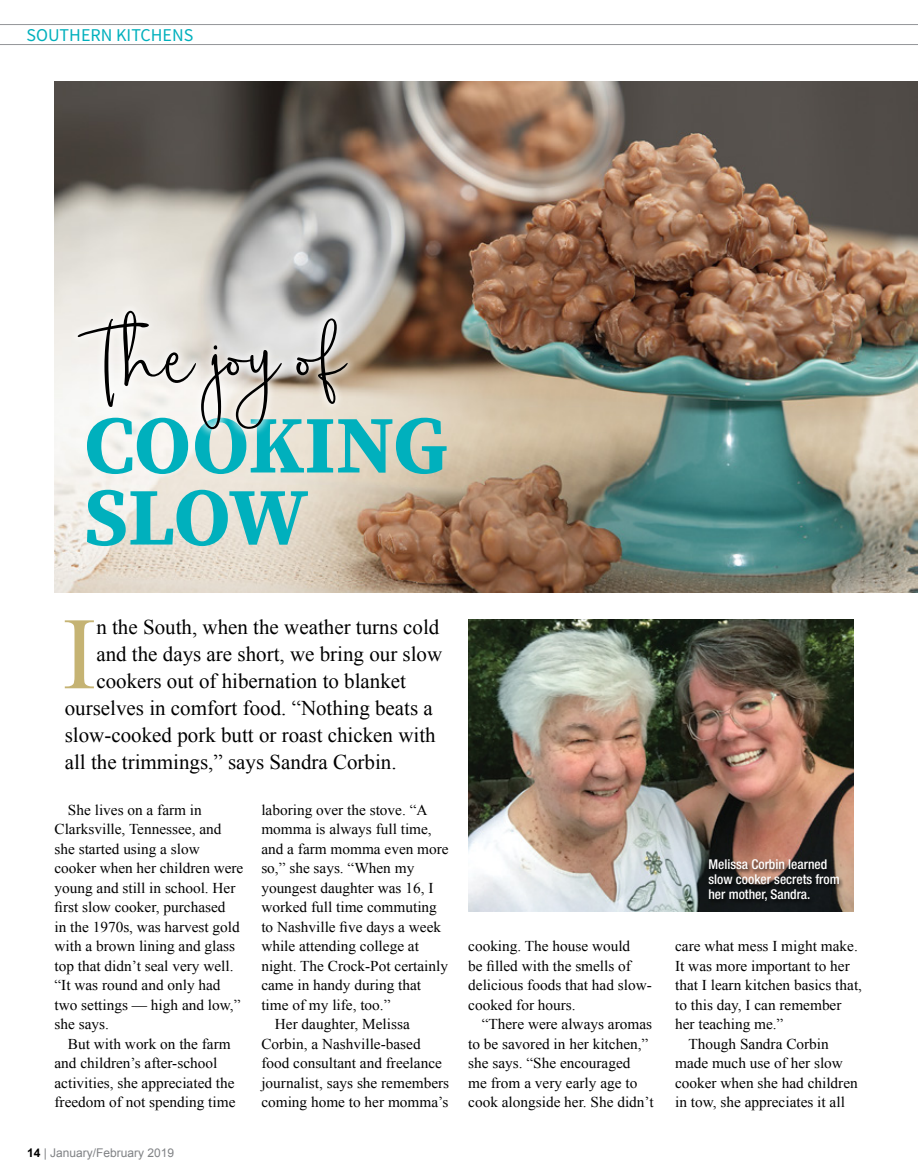
<style>
.page{position:relative;width:918px;height:1175px;background:#fff}
.page>*{position:absolute;margin:0;border:0;box-sizing:border-box;transform-origin:0 0}
.t1{font:121.95px "Musette Script";color:#000}
.t2{font:102.6px "Times New Roman";color:#c5b373}
.t3{font:700 81px/72px "Source Serif Pro";letter-spacing:-.005em;color:#00b0bd}
.t4{font:21px "Times New Roman";color:#000}
.t5{font:18px "Source Sans Pro";color:#00b0bd}
.t6{font:15px/19.5px "Times New Roman";color:#000}
.t7{font:500 condensed 13.5px/15px "Helvetica Neue LT Std";color:#fff}
.t8{font:12px "Arial";color:#808285}
.s1{font-weight:700;color:#000}
</style>
<div class="page">
<hr style="left:0;top:44px;width:918px;height:1px;background:#939598">
<hr style="left:0;top:24px;width:918px;height:1px;background:#939598">
<img style="left:469px;top:619px;width:384px;height:292px">
<img style="left:54px;top:81px;width:864px;height:511px">
<div style="left:68px;top:301px;width:289px;height:137px;background:#fff;opacity:.75"></div>
<div style="left:708px;top:858px;width:136px;height:48px;background:#000;opacity:.75"></div>
<p class="t5" style="left:26px;top:23px;width:168px">SOUTHERN KITCHENS</p>
<h1 class="t1" style="left:78px;top:262px;width:273px">The joy of</h1>
<h3 class="t3" style="left:84px;top:408px;width:365px">COOKING<br>SLOW</h3>
<h2 class="t2" style="left:62px;top:585px;width:36px">I</h2>
<h3 class="t4" style="left:96px;top:613px;width:344px">n the South, when the weather turns cold</h3>
<h3 class="t4" style="left:96px;top:640px;width:347px">and the days are short, we bring our slow</h3>
<h3 class="t4" style="left:96px;top:667px;width:311px">cookers out of hibernation to blanket</h3>
<h3 class="t4" style="left:65px;top:694px;width:370px">ourselves in comfort food. “Nothing beats a</h3>
<h3 class="t4" style="left:65px;top:721px;width:372px">slow-cooked pork butt or roast chicken with</h3>
<h3 class="t4" style="left:65px;top:748px;width:333px">all the trimmings,” says Sandra Corbin.</h3>
<p class="t6" style="left:55px;top:800px;width:190px;text-indent:13px">She lives on a farm in<br>Clarksville, Tennessee, and she started using a slow cooker when her children were young and still in school. Her first slow cooker, purchased<br>in the 1970s, was harvest gold with a brown lining and glass top that didn’t seal very well. “It was round and only had two settings — high and low,” she says.</p>
<p class="t6" style="left:55px;top:1034px;width:183px;text-indent:13px">But with work on the farm and children’s after-school activities, she appreciated the freedom of not spending time</p>
<p class="t8" style="left:27px;top:1144px;width:149px"><span class="s1">14</span> | January/February 2019</p>
<p class="t6" style="left:261px;top:800px;width:168px">laboring over the stove. “A</p>
<p class="t6" style="left:261px;top:819px;width:172px">momma is always full time,</p>
<p class="t6" style="left:261px;top:839px;width:189px">and a farm momma even more</p>
<p class="t6" style="left:261px;top:858px;width:154px">so,” she says. “When my</p>
<p class="t6" style="left:261px;top:878px;width:174px">youngest daughter was 16, I</p>
<p class="t6" style="left:261px;top:897px;width:177px">worked full time commuting</p>
<p class="t6" style="left:261px;top:917px;width:181px">to Nashville five days a week</p>
<p class="t6" style="left:261px;top:936px;width:159px">while attending college at</p>
<p class="t6" style="left:261px;top:956px;width:188px">night. The Crock-Pot certainly</p>
<p class="t6" style="left:261px;top:975px;width:161px">came in handy during that</p>
<p class="t6" style="left:261px;top:995px;width:131px">time of my life, too.”</p>
<p class="t6" style="left:275px;top:1014px;width:136px">Her daughter, Melissa</p>
<p class="t6" style="left:261px;top:1034px;width:161px">Corbin, a Nashville-based</p>
<p class="t6" style="left:261px;top:1053px;width:182px">food consultant and freelance</p>
<p class="t6" style="left:261px;top:1073px;width:189px">journalist, says she remembers</p>
<p class="t6" style="left:261px;top:1092px;width:188px">coming home to her momma’s</p>
<p class="t6" style="left:468px;top:936px;width:185px">cooking. The house would<br>be filled with the smells of delicious foods that had slow&shy;cooked for hours.</p>
<p class="t6" style="left:468px;top:1014px;width:187px;text-indent:13px">“There were always aromas to be savored in her kitchen,” she says. “She encouraged<br>me from a very early age to cook alongside her. She didn’t</p>
<p class="t7" style="left:708px;top:856px;width:133px">Melissa Corbin learned slow cooker secrets from her mother, Sandra.</p>
<p class="t6" style="left:675px;top:936px;width:184px">care what mess I might make.</p>
<p class="t6" style="left:675px;top:956px;width:176px">It was more important to her</p>
<p class="t6" style="left:675px;top:975px;width:188px">that I learn kitchen basics that,</p>
<p class="t6" style="left:675px;top:995px;width:168px">to this day, I can remember</p>
<p class="t6" style="left:675px;top:1014px;width:110px">her teaching me.”</p>
<p class="t6" style="left:689px;top:1034px;width:142px">Though Sandra Corbin</p>
<p class="t6" style="left:675px;top:1053px;width:169px">made much use of her slow</p>
<p class="t6" style="left:675px;top:1073px;width:184px">cooker when she had children</p>
<p class="t6" style="left:675px;top:1092px;width:171px">in tow, she appreciates it all</p>
</div>
